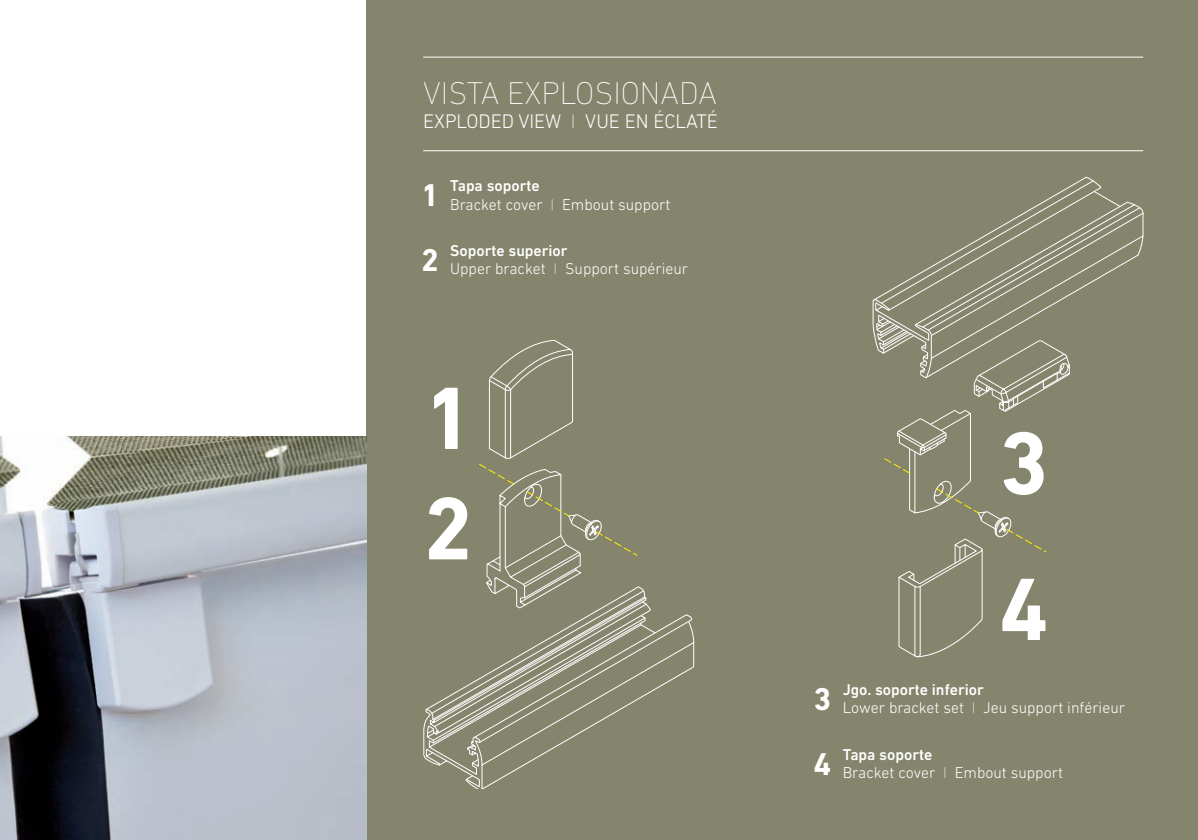
<style>
.page{position:relative;width:1198px;height:840px;background:#fff}
.page>*{position:absolute;margin:0;border:0;box-sizing:border-box;transform-origin:0 0}
.t1{font:700 90px "DIN Next LT Pro";color:#fff}
.t2{font:200 32px "DIN Next LT Pro";color:#fff}
.t3{font:700 32px "DIN Next LT Pro";color:#fff}
.t4{font:300 20px "DIN Next LT Pro";color:#fff}
.t5{font:300 16px "DIN Next LT Pro";color:#fff}
.t6{font:500 16px "DIN Next LT Pro";color:#fff}
.s1{font-weight:200}
</style>
<div class="page">
<div style="left:367px;top:0;width:831px;height:839px;background:#85856d"></div>
<svg style="left:872px;top:176px;width:272px;height:481px"></svg>
<svg style="left:423px;top:339px;width:272px;height:448px"></svg>
<img style="left:0;top:436px;width:367px;height:403px">
<hr style="left:423px;top:57px;width:720px;height:1px;background:#fff">
<hr style="left:423px;top:150px;width:720px;height:1px;background:#fff">
<p class="t2" style="left:423px;top:75px;width:295px">VISTA EXPLOSIONADA</p>
<p class="t4" style="left:423px;top:109px;width:296px">EXPLODED VIEW <span class="s1">I</span> VUE EN ÉCLATÉ</p>
<p class="t3" style="left:421px;top:177px;width:19px">1</p>
<p class="t6" style="left:450px;top:177px;width:91px">Tapa soporte</p>
<p class="t5" style="left:450px;top:195px;width:222px">Bracket cover <span class="s1">I</span> Embout support</p>
<p class="t3" style="left:421px;top:241px;width:19px">2</p>
<p class="t6" style="left:450px;top:241px;width:119px">Soporte superior</p>
<p class="t5" style="left:450px;top:259px;width:240px">Upper bracket <span class="s1">I</span> Support supérieur</p>
<p class="t1" style="left:423px;top:365px;width:52px">1</p>
<p class="t1" style="left:423px;top:476px;width:52px">2</p>
<p class="t1" style="left:999px;top:410px;width:52px">3</p>
<p class="t1" style="left:999px;top:556px;width:52px">4</p>
<p class="t3" style="left:814px;top:680px;width:19px">3</p>
<p class="t6" style="left:843px;top:680px;width:143px">Jgo. soporte inferior</p>
<p class="t5" style="left:843px;top:698px;width:284px">Lower bracket set <span class="s1">I</span> Jeu support inférieur</p>
<p class="t3" style="left:814px;top:744px;width:19px">4</p>
<p class="t6" style="left:843px;top:744px;width:91px">Tapa soporte</p>
<p class="t5" style="left:843px;top:762px;width:222px">Bracket cover <span class="s1">I</span> Embout support</p>
</div>
